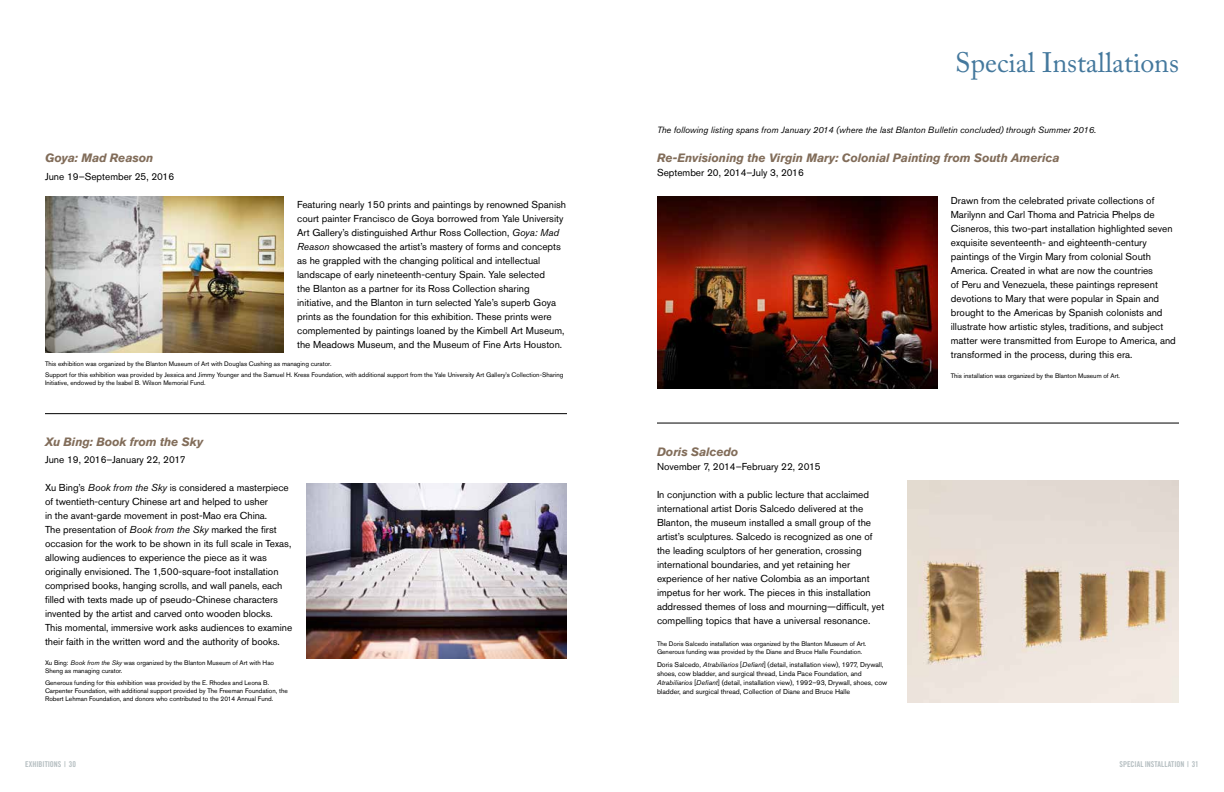
<style>
.page{position:relative;width:1224px;height:792px;background:#fff}
.page>*{position:absolute;margin:0;border:0;box-sizing:border-box;transform-origin:0 0}
.t1{font:28px "Adobe Caslon Pro";color:#44789d}
.t2{font:italic 700 12px "Akzidenz Grotesk Std";letter-spacing:-.01em;color:#826d5a}
.t3{font:10px/14px "Akzidenz Grotesk Std";color:#000}
.t4{font:italic 9px "Akzidenz Grotesk Std";color:#000}
.t5{font:8px "Trade Gothic Bold Cond Twenty";color:#b5bec1}
.t6{font:7px/9px "Akzidenz Grotesk Std";color:#000}
.t7{font:6.5px/8px "Akzidenz Grotesk Std";color:#000}
.s1{font-style:italic}
</style>
<div class="page">
<hr style="left:45px;top:413px;width:522px;height:1px;background:#000">
<img style="left:45px;top:197px;width:239px;height:155px">
<img style="left:306px;top:484px;width:261px;height:174px">
<hr style="left:657px;top:423px;width:522px;height:1px;background:#000">
<img style="left:657px;top:197px;width:280px;height:191px">
<img style="left:907px;top:480px;width:272px;height:222px">
<p class="t2" style="left:45px;top:151px;width:110px">Goya: Mad Reason</p>
<p class="t3" style="left:45px;top:169px;width:131px">June 19–September 25, 2016</p>
<p class="t3" style="left:297px;top:197px;width:270px">Featuring nearly 150 prints and paintings by renowned Spanish court painter Francisco de Goya borrowed from Yale University Art Gallery’s distinguished Arthur Ross Collection, <span class="s1">Goya: Mad Reason</span> showcased the artist’s mastery of forms and concepts as he grappled with the changing political and intellectual landscape of early nineteenth-century Spain. Yale selected<br>the Blanton as a partner for its Ross Collection sharing initiative, and the Blanton in turn selected Yale’s superb Goya prints as the foundation for this exhibition. These prints were complemented by paintings loaned by the Kimbell Art Museum, the Meadows Museum, and the Museum of Fine Arts Houston.</p>
<p class="t7" style="left:45px;top:357px;width:520px;line-height:11.6px">This exhibition was organized by the Blanton Museum of Art with Douglas Cushing as managing curator.<br>Support for this exhibition was provided by Jessica and Jimmy Younger and the Samuel H. Kress Foundation, with additional support from the Yale University Art Gallery’s Collection-Sharing</p>
<p class="t7" style="left:45px;top:379px;width:162px">Initiative, endowed by the Isabel B. Wilson Memorial Fund.</p>
<p class="t2" style="left:45px;top:434px;width:160px">Xu Bing: Book from the Sky</p>
<p class="t3" style="left:45px;top:453px;width:142px">June 19, 2016–January 22, 2017</p>
<p class="t3" style="left:45px;top:481px;width:249px">Xu Bing’s <span class="s1">Book from the Sky</span> is considered a masterpiece of twentieth-century Chinese art and helped to usher<br>in the avant-garde movement in post-Mao era China.<br>The presentation of <span class="s1">Book from the Sky</span> marked the first occasion for the work to be shown in its full scale in Texas, allowing audiences to experience the piece as it was originally envisioned. The 1,500-square-foot installation comprised books, hanging scrolls, and wall panels, each filled with texts made up of pseudo-Chinese characters invented by the artist and carved onto wooden blocks.<br>This momental, immersive work asks audiences to examine their faith in the written word and the authority of books.</p>
<p class="t7" style="left:45px;top:659px;width:231px">Xu Bing: <span class="s1">Book from the Sky</span> was organized by the Blanton Museum of Art with Hao<br>Sheng as managing curator.</p>
<p class="t7" style="left:45px;top:679px;width:244px">Generous funding for this exhibition was provided by the E. Rhodes and Leona B.<br>Carpenter Foundation, with additional support provided by The Freeman Foundation, the<br>Robert Lehman Foundation, and donors who contributed to the 2014 Annual Fund.</p>
<h1 class="t1" style="left:955px;top:46px;width:225px">Special Installations</h1>
<p class="t4" style="left:657px;top:125px;width:441px">The following listing spans from January 2014 (where the last Blanton Bulletin concluded) through Summer 2016.</p>
<p class="t2" style="left:657px;top:151px;width:404px">Re-Envisioning the Virgin Mary: Colonial Painting from South America</p>
<p class="t3" style="left:657px;top:165px;width:148px">September 20, 2014–July 3, 2016</p>
<p class="t3" style="left:951px;top:193px;width:227px">Drawn from the celebrated private collections of Marilynn and Carl Thoma and Patricia Phelps de Cisneros, this two-part installation highlighted seven exquisite seventeenth- and eighteenth-century paintings of the Virgin Mary from colonial South America. Created in what are now the countries<br>of Peru and Venezuela, these paintings represent devotions to Mary that were popular in Spain and brought to the Americas by Spanish colonists and illustrate how artistic styles, traditions, and subject matter were transmitted from Europe to America, and transformed in the process, during this era.</p>
<p class="t7" style="left:951px;top:371px;width:171px">This installation was organized by the Blanton Museum of Art.</p>
<p class="t2" style="left:657px;top:445px;width:83px">Doris Salcedo</p>
<p class="t3" style="left:657px;top:460px;width:165px">November 7, 2014–February 22, 2015</p>
<p class="t3" style="left:657px;top:488px;width:229px">In conjunction with a public lecture that acclaimed international artist Doris Salcedo delivered at the Blanton, the museum installed a small group of the artist’s sculptures. Salcedo is recognized as one of the leading sculptors of her generation, crossing international boundaries, and yet retaining her experience of her native Colombia as an important impetus for her work. The pieces in this installation addressed themes of loss and mourning—difficult, yet compelling topics that have a universal resonance.</p>
<p class="t7" style="left:657px;top:640px;width:211px">The Doris Salcedo installation was organized by the Blanton Museum of Art.<br>Generous funding was provided by the Diane and Bruce Halle Foundation.</p>
<p class="t6" style="left:657px;top:660px;width:232px">Doris Salcedo, <span class="s1">Atrabiliarios</span> [<span class="s1">Defiant</span>] (detail, installation view), 1977, Drywall, shoes, cow bladder, and surgical thread, Linda Pace Foundation, and <span class="s1">Atrabiliarios</span> [<span class="s1">Defiant</span>] (detail, installation view), 1992–93, Drywall, shoes, cow bladder, and surgical thread, Collection of Diane and Bruce Halle</p>
<p class="t5" style="left:25px;top:759px;width:52px">EXHIBITIONS | 30</p>
<p class="t5" style="left:1120px;top:759px;width:81px">SPECIAL INSTALLATION | 31</p>
</div>
